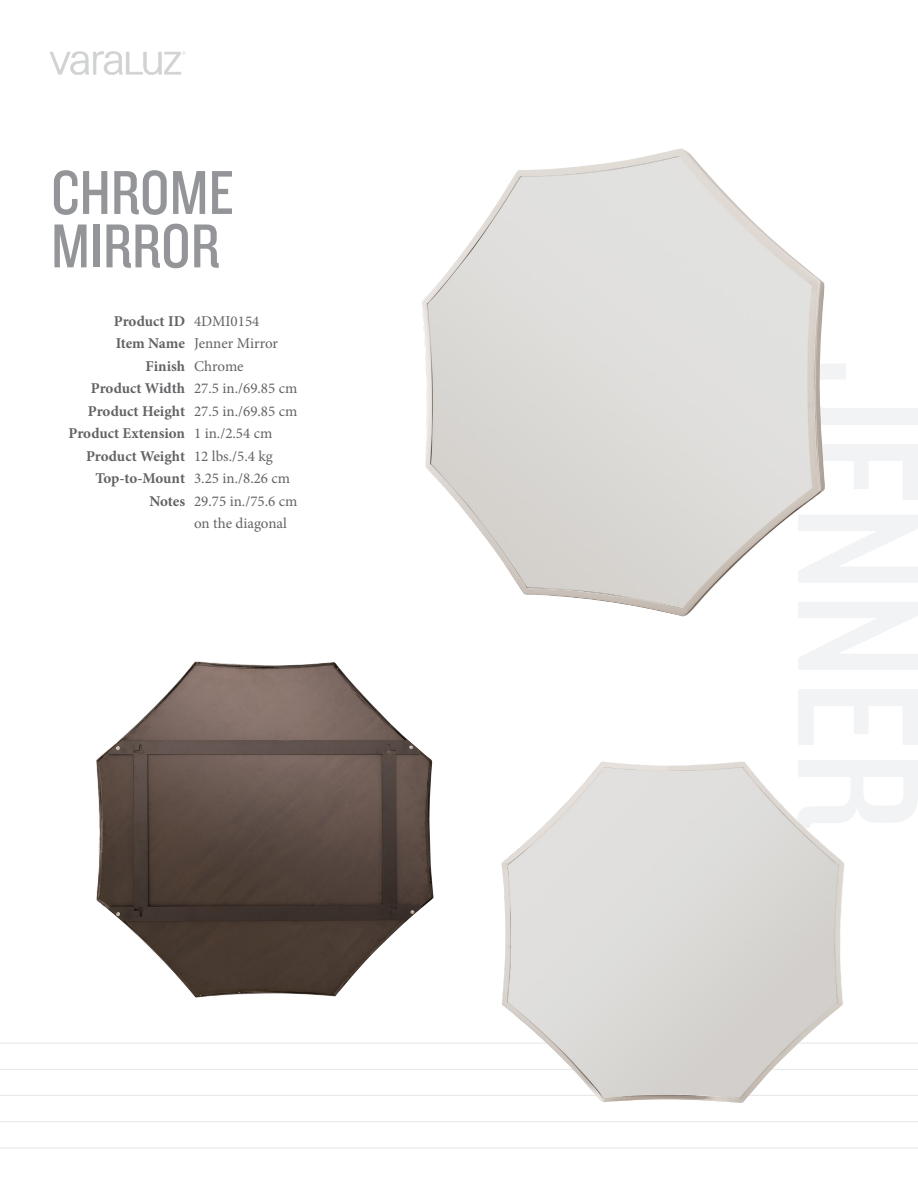
<style>
.page{position:relative;width:918px;height:1188px;background:#fff}
.page>*{position:absolute;margin:0;border:0;box-sizing:border-box;transform-origin:0 0}
.Fixture_description{font:64.35px "Knockout HTF29 Junior Liteweight";color:#939598}
.Spec_info{font:15px "Minion Pro";color:#636366}
.Spec{font:700 15px "Minion Pro";letter-spacing:-.005em;color:#636366}
</style>
<div class="page">
<hr style="left:0;top:1043px;width:918px;height:1px;background:#e6e7e9">
<hr style="left:0;top:1121px;width:918px;height:1px;background:#e6e7e9">
<hr style="left:0;top:1095px;width:918px;height:1px;background:#e6e7e9">
<hr style="left:0;top:1069px;width:918px;height:1px;background:#e6e7e9">
<hr style="left:0;top:1148px;width:918px;height:1px;background:#e6e7e9">
<svg style="left:49px;top:51px;width:136px;height:24px"></svg>
<img style="left:501px;top:761px;width:344px;height:342px">
<img style="left:96px;top:661px;width:338px;height:337px">
<img style="left:422px;top:148px;width:403px;height:468px">
<p class="Fixture_description" style="left:51px;top:159px;width:184px">CHROME</p>
<p class="Fixture_description" style="left:51px;top:213px;width:170px">MIRROR</p>
<p class="Spec" style="left:114px;top:310px;width:73px">Product ID</p>
<p class="Spec" style="left:116px;top:333px;width:71px">Item Name</p>
<p class="Spec" style="left:146px;top:355px;width:41px">Finish</p>
<p class="Spec" style="left:91px;top:378px;width:96px">Product Width</p>
<p class="Spec" style="left:88px;top:400px;width:99px">Product Height</p>
<p class="Spec" style="left:69px;top:423px;width:118px">Product Extension</p>
<p class="Spec" style="left:86px;top:445px;width:101px">Product Weight</p>
<p class="Spec" style="left:95px;top:468px;width:91px">Top-to-Mount</p>
<p class="Spec" style="left:149px;top:490px;width:37px">Notes</p>
<p class="Spec_info" style="left:194px;top:311px;width:67px">4DMI0154</p>
<p class="Spec_info" style="left:194px;top:333px;width:86px">Jenner Mirror</p>
<p class="Spec_info" style="left:194px;top:356px;width:51px">Chrome</p>
<p class="Spec_info" style="left:194px;top:378px;width:105px">27.5 in./69.85 cm</p>
<p class="Spec_info" style="left:194px;top:401px;width:105px">27.5 in./69.85 cm</p>
<p class="Spec_info" style="left:194px;top:423px;width:80px">1 in./2.54 cm</p>
<p class="Spec_info" style="left:194px;top:446px;width:80px">12 lbs./5.4 kg</p>
<p class="Spec_info" style="left:194px;top:468px;width:98px">3.25 in./8.26 cm</p>
<p class="Spec_info" style="left:194px;top:491px;width:105px">29.75 in./75.6 cm</p>
<p class="Spec_info" style="left:194px;top:513px;width:94px">on the diagonal</p>
</div>
